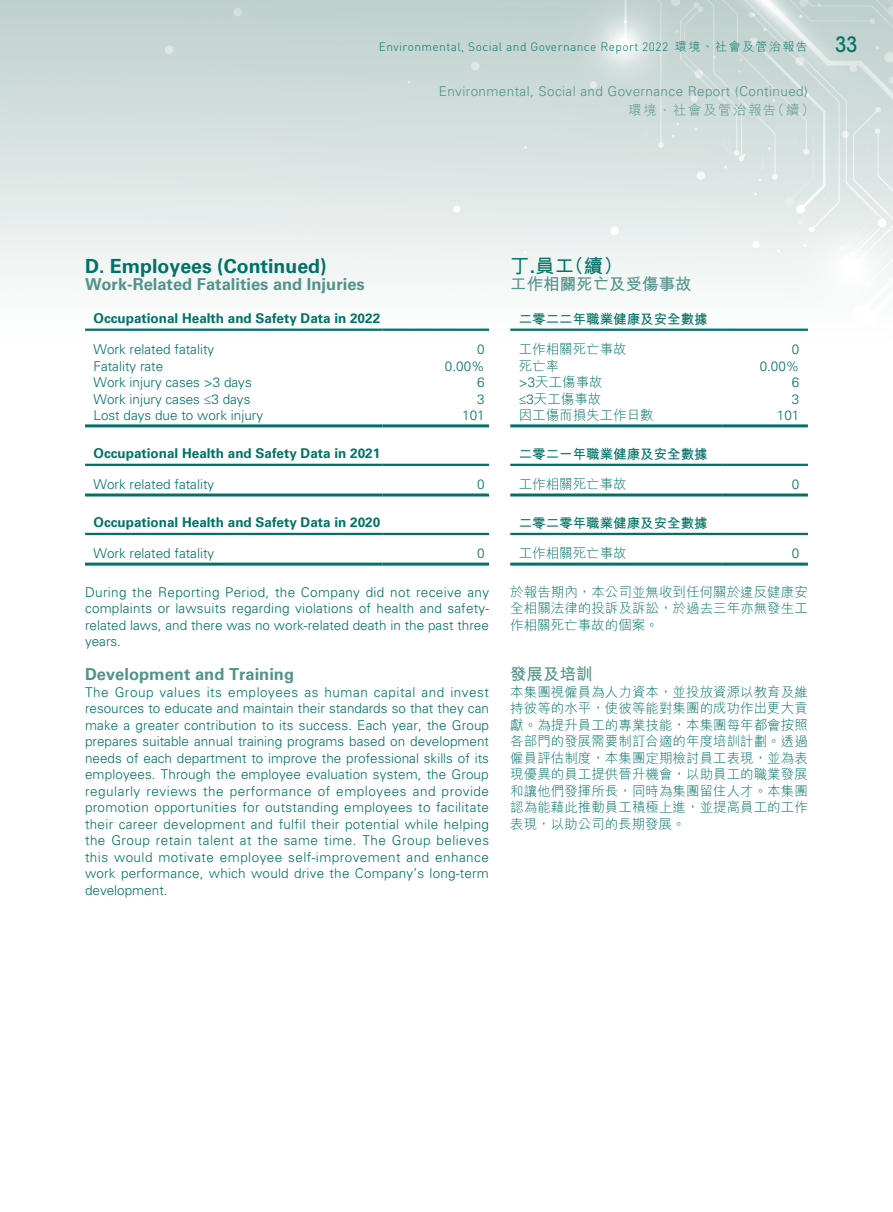
<style>
.page{position:relative;width:893px;height:1212px;background:#fff}
.page>*{position:absolute;margin:0;border:0;box-sizing:border-box;transform-origin:0 0}
.t1{font:500 condensed 21px "ITC Avant Garde Std";color:#007267}
.t2{font:700 19.5px "Univers LT Std";color:#007267}
.t3{font:700 19.5px "M Hei HK";color:#007267}
.t4{font:700 16.5px "Univers LT Std";color:#52938b}
.t5{font:700 16.5px "M Hei HK";color:#52938b}
.t6{font:300 13.5px/16.5px "Univers LT Std";color:#007267;text-align:justify}
.t7{font:300 13.5px/16.5px "M Hei HK";color:#007267;text-align:justify}
.t8{font:700 13.5px "Univers LT Std";color:#007267}
.t9{font:300 13.5px "Univers LT Std";letter-spacing:.03em;color:#52938b}
.t10{font:700 13.5px "M Hei HK";color:#007267}
.t11{font:300 13.5px "M Hei HK";letter-spacing:.11em;color:#52938b}
.t12{font:300 12px "DIN";letter-spacing:.035em;color:#007267}
.s1{font-family:"M Hei HK"}
.s2{font-family:"Univers LT Std"}
</style>
<div class="page">
<img style="left:0;top:0;width:893px;height:563px">
<hr style="left:85px;top:329px;width:298px;height:2px;background:#007267">
<hr style="left:383px;top:329px;width:106px;height:2px;background:#007267">
<hr style="left:85px;top:424px;width:298px;height:3px;background:#007267">
<hr style="left:383px;top:424px;width:106px;height:3px;background:#007267">
<hr style="left:85px;top:464px;width:298px;height:2px;background:#007267">
<hr style="left:383px;top:464px;width:106px;height:2px;background:#007267">
<hr style="left:85px;top:493px;width:298px;height:3px;background:#007267">
<hr style="left:383px;top:493px;width:106px;height:3px;background:#007267">
<hr style="left:85px;top:533px;width:298px;height:2px;background:#007267">
<hr style="left:383px;top:533px;width:106px;height:2px;background:#007267">
<hr style="left:85px;top:563px;width:298px;height:3px;background:#007267">
<hr style="left:383px;top:563px;width:106px;height:3px;background:#007267">
<hr style="left:510px;top:329px;width:213px;height:2px;background:#007267">
<hr style="left:723px;top:329px;width:85px;height:2px;background:#007267">
<hr style="left:510px;top:424px;width:213px;height:3px;background:#007267">
<hr style="left:723px;top:424px;width:85px;height:3px;background:#007267">
<hr style="left:510px;top:464px;width:213px;height:2px;background:#007267">
<hr style="left:723px;top:464px;width:85px;height:2px;background:#007267">
<hr style="left:510px;top:493px;width:213px;height:3px;background:#007267">
<hr style="left:723px;top:493px;width:85px;height:3px;background:#007267">
<hr style="left:510px;top:533px;width:213px;height:2px;background:#007267">
<hr style="left:723px;top:533px;width:85px;height:2px;background:#007267">
<hr style="left:510px;top:563px;width:213px;height:3px;background:#007267">
<hr style="left:723px;top:563px;width:85px;height:3px;background:#007267">
<p class="t12" style="left:379px;top:39px;width:431px">Environmental, Social and Governance Report 2022 <span class="s1">環境、社會及管治報告</span></p>
<h1 class="t1" style="left:835px;top:32px;width:24px">33</h1>
<p class="t9" style="left:439px;top:83px;width:371px">Environmental, Social and Governance Report (Continued)</p>
<p class="t11" style="left:628px;top:103px;width:188px">環境、社會及管治報告（續）</p>
<h2 class="t2" style="left:85px;top:254px;width:243px">D. Employees (Continued)</h2>
<p class="t4" style="left:85px;top:275px;width:281px">Work-Related Fatalities and Injuries</p>
<p class="t8" style="left:94px;top:310px;width:288px">Occupational Health and Safety Data in 2022</p>
<p class="t6" style="left:94px;top:341px;width:122px">Work related fatality</p>
<p class="t6" style="left:477px;top:341px;width:9px">0</p>
<p class="t6" style="left:94px;top:358px;width:71px">Fatality rate</p>
<p class="t6" style="left:445px;top:358px;width:41px">0.00%</p>
<p class="t6" style="left:94px;top:374px;width:160px">Work injury cases &gt;3 days</p>
<p class="t6" style="left:477px;top:374px;width:9px">6</p>
<p class="t6" style="left:94px;top:391px;width:158px">Work injury cases ≤3 days</p>
<p class="t6" style="left:477px;top:391px;width:9px">3</p>
<p class="t6" style="left:94px;top:407px;width:171px">Lost days due to work injury</p>
<p class="t6" style="left:462px;top:407px;width:24px">101</p>
<p class="t8" style="left:94px;top:445px;width:288px">Occupational Health and Safety Data in 2021</p>
<p class="t6" style="left:94px;top:476px;width:122px">Work related fatality</p>
<p class="t6" style="left:477px;top:476px;width:9px">0</p>
<p class="t8" style="left:94px;top:514px;width:288px">Occupational Health and Safety Data in 2020</p>
<p class="t6" style="left:94px;top:545px;width:122px">Work related fatality</p>
<p class="t6" style="left:477px;top:545px;width:9px">0</p>
<p class="t6" style="left:85px;top:584px;width:406px">During the Reporting Period, the Company did not receive any complaints or lawsuits regarding violations of health and safety&shy;related laws, and there was no work-related death in the past three years.</p>
<p class="t4" style="left:85px;top:664px;width:211px">Development and Training</p>
<p class="t6" style="left:85px;top:684px;width:406px">The Group values its employees as human capital and invest resources to educate and maintain their standards so that they can make a greater contribution to its success. Each year, the Group prepares suitable annual training programs based on development needs of each department to improve the professional skills of its employees. Through the employee evaluation system, the Group regularly reviews the performance of employees and provide promotion opportunities for outstanding employees to facilitate their career development and fulfil their potential while helping the Group retain talent at the same time. The Group believes this would motivate employee self-improvement and enhance work performance, which would drive the Company’s long-term development.</p>
<h2 class="t3" style="left:510px;top:251px;width:114px">丁<span class="s2">.</span>員工（續）</h2>
<p class="t5" style="left:510px;top:272px;width:183px">工作相關死亡及受傷事故</p>
<p class="t10" style="left:519px;top:309px;width:190px">二零二二年職業健康及安全數據</p>
<p class="t7" style="left:519px;top:341px;width:109px">工作相關死亡事故</p>
<p class="t6" style="left:792px;top:341px;width:9px">0</p>
<p class="t7" style="left:519px;top:357px;width:42px">死亡率</p>
<p class="t6" style="left:760px;top:358px;width:41px">0.00%</p>
<p class="t7" style="left:519px;top:374px;width:85px"><span class="s2">&gt;3</span>天工傷事故</p>
<p class="t6" style="left:792px;top:374px;width:9px">6</p>
<p class="t7" style="left:519px;top:390px;width:84px"><span class="s2">≤3</span>天工傷事故</p>
<p class="t6" style="left:792px;top:391px;width:9px">3</p>
<p class="t7" style="left:519px;top:407px;width:136px">因工傷而損失工作日數</p>
<p class="t6" style="left:777px;top:407px;width:24px">101</p>
<p class="t10" style="left:519px;top:444px;width:190px">二零二一年職業健康及安全數據</p>
<p class="t7" style="left:519px;top:476px;width:109px">工作相關死亡事故</p>
<p class="t6" style="left:792px;top:476px;width:9px">0</p>
<p class="t10" style="left:519px;top:513px;width:190px">二零二零年職業健康及安全數據</p>
<p class="t7" style="left:519px;top:545px;width:109px">工作相關死亡事故</p>
<p class="t6" style="left:792px;top:545px;width:9px">0</p>
<p class="t7" style="left:510px;top:583px;width:299px">於報告期內，本公司並無收到任何關於違反健康安全相關法律的投訴及訴訟，於過去三年亦無發生工作相關死亡事故的個案。</p>
<p class="t5" style="left:510px;top:662px;width:84px">發展及培訓</p>
<p class="t7" style="left:510px;top:683px;width:299px">本集團視僱員為人力資本，並投放資源以教育及維持彼等的水平，使彼等能對集團的成功作出更大貢獻。為提升員工的專業技能，本集團每年都會按照各部門的發展需要制訂合適的年度培訓計劃。透過僱員評估制度，本集團定期檢討員工表現，並為表現優異的員工提供晉升機會，以助員工的職業發展和讓他們發揮所長，同時為集團留住人才。本集團認為能藉此推動員工積極上進，並提高員工的工作表現，以助公司的長期發展。</p>
</div>
